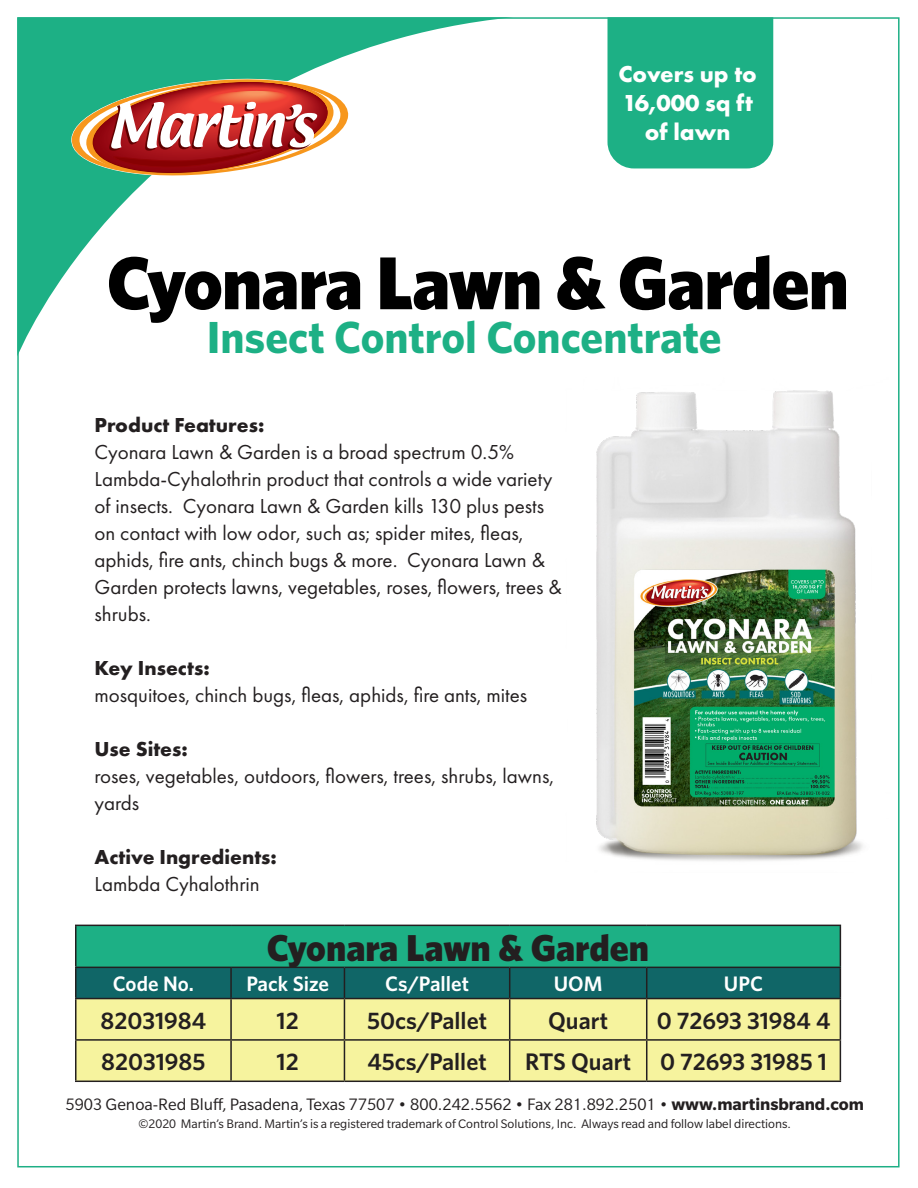
<style>
.page{position:relative;width:918px;height:1188px;background:#fff}
.page>*{position:absolute;margin:0;border:0;box-sizing:border-box;transform-origin:0 0}
.t1{font:900 75px "Whitney";letter-spacing:-.015em;color:#000}
.t2{font:700 45px "Whitney";color:#1db085}
.t3{font:900 37.5px "Whitney";color:#231f20}
.t4{font:600 24px "Whitney";color:#231f20}
.t5{font:700 24px/28.8px "Futura PT";color:#fff;text-align:center}
.t6{font:21px/27px "Futura PT";color:#231f20}
.t7{font:700 21px "Futura PT";color:#231f20}
.t8{font:600 21px "Whitney";color:#fff}
.Footer_1{font:18px "Slate Pro";color:#231f20}
.Footer_2{font:13.5px "Slate Pro";color:#231f20}
.s1{font-weight:700}
</style>
<div class="page">
<div style="left:76px;top:925px;width:764px;height:42px;background:#1db085"></div>
<svg style="left:76px;top:968px;width:764px;height:113px;background:#b5ca8d"></svg>
<hr style="left:75px;top:925px;width:156px;height:1px;background:#231f20">
<hr style="left:75px;top:926px;width:1px;height:41px;background:#231f20">
<hr style="left:231px;top:925px;width:113px;height:1px;background:#231f20">
<hr style="left:344px;top:925px;width:166px;height:1px;background:#231f20">
<hr style="left:510px;top:925px;width:137px;height:1px;background:#231f20">
<hr style="left:647px;top:925px;width:194px;height:1px;background:#231f20">
<hr style="left:840px;top:926px;width:1px;height:41px;background:#231f20">
<hr style="left:75px;top:968px;width:1px;height:30px;background:#231f20">
<hr style="left:230px;top:968px;width:2px;height:30px;background:#231f20">
<hr style="left:344px;top:968px;width:1px;height:30px;background:#231f20">
<hr style="left:509px;top:968px;width:1px;height:30px;background:#231f20">
<hr style="left:646px;top:968px;width:1px;height:30px;background:#231f20">
<hr style="left:840px;top:968px;width:1px;height:30px;background:#231f20">
<hr style="left:75px;top:999px;width:1px;height:40px;background:#231f20">
<hr style="left:230px;top:999px;width:2px;height:40px;background:#231f20">
<hr style="left:344px;top:999px;width:1px;height:40px;background:#231f20">
<hr style="left:509px;top:999px;width:1px;height:40px;background:#231f20">
<hr style="left:646px;top:999px;width:1px;height:40px;background:#231f20">
<hr style="left:840px;top:999px;width:1px;height:40px;background:#231f20">
<hr style="left:75px;top:1039px;width:156px;height:2px;background:#231f20">
<hr style="left:75px;top:1041px;width:1px;height:40px;background:#231f20">
<hr style="left:231px;top:1039px;width:113px;height:2px;background:#231f20">
<hr style="left:230px;top:1041px;width:2px;height:40px;background:#231f20">
<hr style="left:344px;top:1039px;width:166px;height:2px;background:#231f20">
<hr style="left:344px;top:1041px;width:1px;height:40px;background:#231f20">
<hr style="left:510px;top:1039px;width:137px;height:2px;background:#231f20">
<hr style="left:509px;top:1041px;width:1px;height:40px;background:#231f20">
<hr style="left:647px;top:1039px;width:194px;height:2px;background:#231f20">
<hr style="left:646px;top:1041px;width:1px;height:40px;background:#231f20">
<hr style="left:840px;top:1041px;width:1px;height:40px;background:#231f20">
<hr style="left:75px;top:1081px;width:156px;height:1px;background:#231f20">
<hr style="left:231px;top:1081px;width:113px;height:1px;background:#231f20">
<hr style="left:344px;top:1081px;width:166px;height:1px;background:#231f20">
<hr style="left:510px;top:1081px;width:137px;height:1px;background:#231f20">
<hr style="left:647px;top:1081px;width:194px;height:1px;background:#231f20">
<hr style="left:75px;top:967px;width:156px;height:1px;background:#231f20">
<hr style="left:231px;top:967px;width:113px;height:1px;background:#231f20">
<hr style="left:344px;top:967px;width:166px;height:1px;background:#231f20">
<hr style="left:510px;top:967px;width:137px;height:1px;background:#231f20">
<hr style="left:647px;top:967px;width:194px;height:1px;background:#231f20">
<hr style="left:75px;top:998px;width:156px;height:1px;background:#231f20">
<hr style="left:231px;top:998px;width:113px;height:1px;background:#231f20">
<hr style="left:344px;top:998px;width:166px;height:1px;background:#231f20">
<hr style="left:510px;top:998px;width:137px;height:1px;background:#231f20">
<hr style="left:647px;top:998px;width:194px;height:1px;background:#231f20">
<svg style="left:17px;top:17px;width:496px;height:339px"></svg>
<svg style="left:71px;top:79px;width:278px;height:97px"></svg>
<img style="left:596px;top:390px;width:267px;height:471px">
<div style="left:608px;top:17px;width:165px;height:151px;background:#1db085"></div>
<p class="t5" style="left:618px;top:59px;width:140px">Covers up to<br>16,000 sq ft of lawn</p>
<p class="t1" style="left:107px;top:233px;width:744px">Cyonara Lawn &amp; Garden</p>
<p class="t2" style="left:207px;top:307px;width:516px">Insect Control Concentrate</p>
<p class="t7" style="left:94px;top:412px;width:171px">Product Features:</p>
<p class="t6" style="left:94px;top:439px;width:469px">Cyonara Lawn &amp; Garden is a broad spectrum 0.5% Lambda-Cyhalothrin product that controls a wide variety of insects. Cyonara Lawn &amp; Garden kills 130 plus pests on contact with low odor, such as; spider mites, fleas, aphids, fire ants, chinch bugs &amp; more. Cyonara Lawn &amp; Garden protects lawns, vegetables, roses, flowers, trees &amp; shrubs.</p>
<p class="t7" style="left:94px;top:655px;width:117px">Key Insects:</p>
<p class="t6" style="left:94px;top:682px;width:434px">mosquitoes, chinch bugs, fleas, aphids, fire ants, mites</p>
<p class="t7" style="left:94px;top:736px;width:95px">Use Sites:</p>
<p class="t6" style="left:94px;top:763px;width:461px">roses, vegetables, outdoors, flowers, trees, shrubs, lawns, yards</p>
<p class="t7" style="left:94px;top:844px;width:184px">Active Ingredients:</p>
<p class="t6" style="left:94px;top:871px;width:167px">Lambda Cyhalothrin</p>
<p class="t3" style="left:267px;top:923px;width:384px">Cyonara Lawn &amp; Garden</p>
<p class="t8" style="left:113px;top:970px;width:82px">Code No.</p>
<p class="t8" style="left:246px;top:970px;width:84px">Pack Size</p>
<p class="t8" style="left:385px;top:970px;width:85px">Cs/Pallet</p>
<p class="t8" style="left:554px;top:970px;width:50px">UOM</p>
<p class="t8" style="left:724px;top:970px;width:41px">UPC</p>
<p class="t4" style="left:101px;top:1005px;width:107px">82031984</p>
<p class="t4" style="left:277px;top:1005px;width:24px">12</p>
<p class="t4" style="left:367px;top:1005px;width:122px">50cs/Pallet</p>
<p class="t4" style="left:548px;top:1005px;width:62px">Quart</p>
<p class="t4" style="left:657px;top:1005px;width:175px">0 72693 31984 4</p>
<p class="t4" style="left:101px;top:1046px;width:106px">82031985</p>
<p class="t4" style="left:277px;top:1046px;width:24px">12</p>
<p class="t4" style="left:367px;top:1046px;width:121px">45cs/Pallet</p>
<p class="t4" style="left:525px;top:1046px;width:107px">RTS Quart</p>
<p class="t4" style="left:660px;top:1046px;width:169px">0 72693 31985 1</p>
<p class="Footer_1" style="left:66px;top:1095px;width:800px">5903 Genoa-Red Bluff, Pasadena, Texas 77507 • 800.242.5562 • Fax 281.892.2501 • <span class="s1">www.martinsbrand.com</span></p>
<p class="Footer_2" style="left:139px;top:1116px;width:654px">©2020 Martin’s Brand. Martin’s is a registered trademark of Control Solutions, Inc. Always read and follow label directions.</p>
</div>
